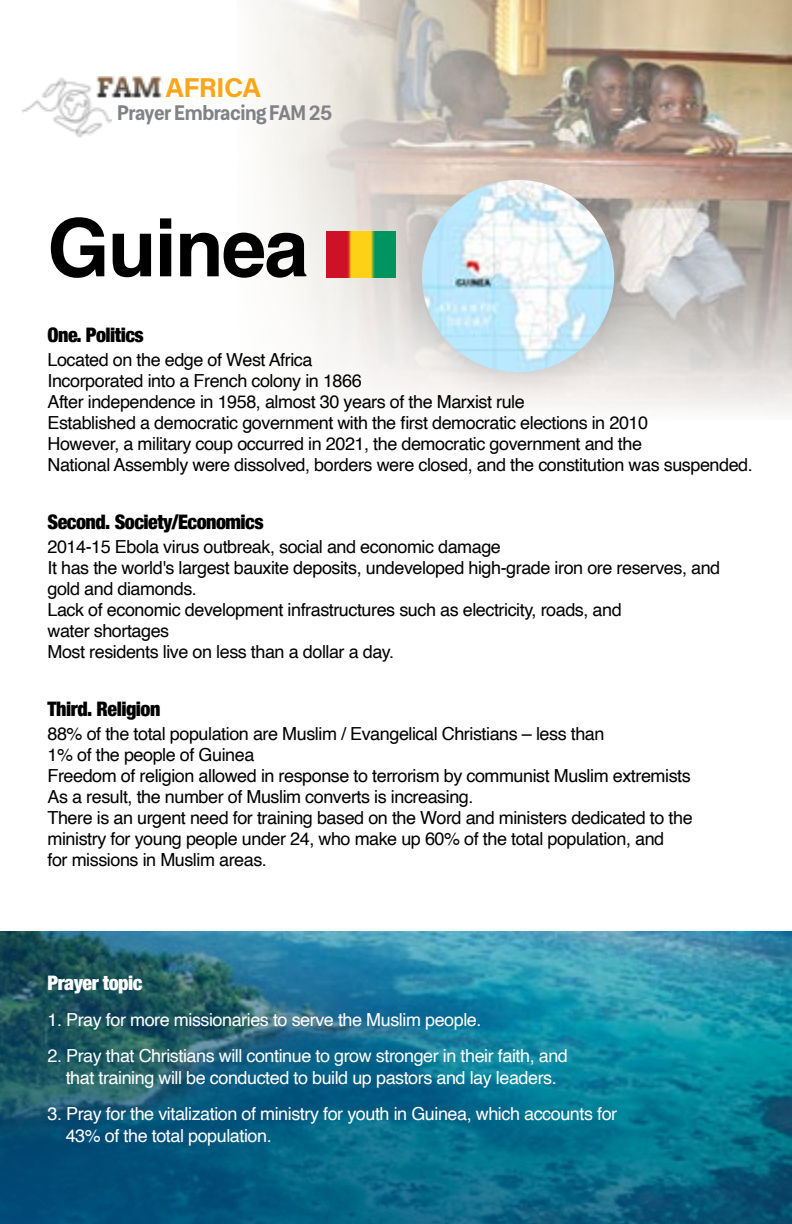
<style>
.page{position:relative;width:792px;height:1224px;background:#fff}
.page>*{position:absolute;margin:0;border:0;box-sizing:border-box;transform-origin:0 0}
.t1{font:700 80px "Helvetica";letter-spacing:-.025em;color:#000}
.t2{font:27.2px "Acumin Variable Concept";letter-spacing:-.025em;color:#faa61a}
.t3{font:900 condensed 20px "Helvetica Neue";letter-spacing:-.025em;color:#000}
.t4{font:700 20px "Cosima Demo";letter-spacing:-.03em;color:#808285}
.t5{font:900 condensed 20px "Helvetica Neue";letter-spacing:-.025em;color:#fff}
.t6{font:18px/21px "Helvetica";letter-spacing:-.025em;color:#000}
.t7{font:18px/22px "Helvetica";letter-spacing:-.025em;color:#fff;text-align:center}
</style>
<div class="page">
<img style="left:0;top:932px;width:792px;height:292px">
<img style="left:257px;top:0;width:535px;height:411px">
<img style="left:326px;top:232px;width:57px;height:46px">
<div style="left:383px;top:142px;width:270px;height:270px;background:#000;opacity:.19"></div>
<img style="left:422px;top:180px;width:192px;height:192px;border-radius:96px">
<img style="left:23px;top:76px;width:88px;height:62px">
<img style="left:97px;top:77px;width:65px;height:22px">
<h2 class="t2" style="left:166px;top:69px;width:97px">AFRICA</h2>
<p class="t4" style="left:117px;top:105px;width:217px">Prayer Embracing FAM 25</p>
<h1 class="t1" style="left:48px;top:199px;width:263px">Guinea</h1>
<p class="t3" style="left:48px;top:319px;width:98px">One. Politics</p>
<p class="t6" style="left:48px;top:350px;width:707px">Located on the edge of West Africa<br>Incorporated into a French colony in 1866<br>After independence in 1958, almost 30 years of the Marxist rule<br>Established a democratic government with the first democratic elections in 2010<br>However, a military coup occurred in 2021, the democratic government and the<br>National Assembly were dissolved, borders were closed, and the constitution was suspended.</p>
<p class="t3" style="left:48px;top:506px;width:218px">Second. Society/Economics</p>
<p class="t6" style="left:48px;top:537px;width:674px">2014-15 Ebola virus outbreak, social and economic damage<br>It has the world's largest bauxite deposits, undeveloped high-grade iron ore reserves, and gold and diamonds.<br>Lack of economic development infrastructures such as electricity, roads, and<br>water shortages<br>Most residents live on less than a dollar a day.</p>
<p class="t3" style="left:48px;top:693px;width:115px">Third. Religion</p>
<p class="t6" style="left:48px;top:724px;width:647px">88% of the total population are Muslim / Evangelical Christians – less than<br>1% of the people of Guinea<br>Freedom of religion allowed in response to terrorism by communist Muslim extremists As a result, the number of Muslim converts is increasing.<br>There is an urgent need for training based on the Word and ministers dedicated to the ministry for young people under 24, who make up 60% of the total population, and<br>for missions in Muslim areas.</p>
<p class="t5" style="left:48px;top:967px;width:96px">Prayer topic</p>
<p class="t7" style="left:48px;top:1010px;width:435px">1. Pray for more missionaries to serve the Muslim people.</p>
<p class="t7" style="left:48px;top:1046px;width:522px">2. Pray that Christians will continue to grow stronger in their faith, and that training will be conducted to build up pastors and lay leaders.</p>
<p class="t7" style="left:66px;top:1104px;width:553px;text-align:left;text-indent:-18px">3. Pray for the vitalization of ministry for youth in Guinea, which accounts for<br>43% of the total population.</p>
</div>
